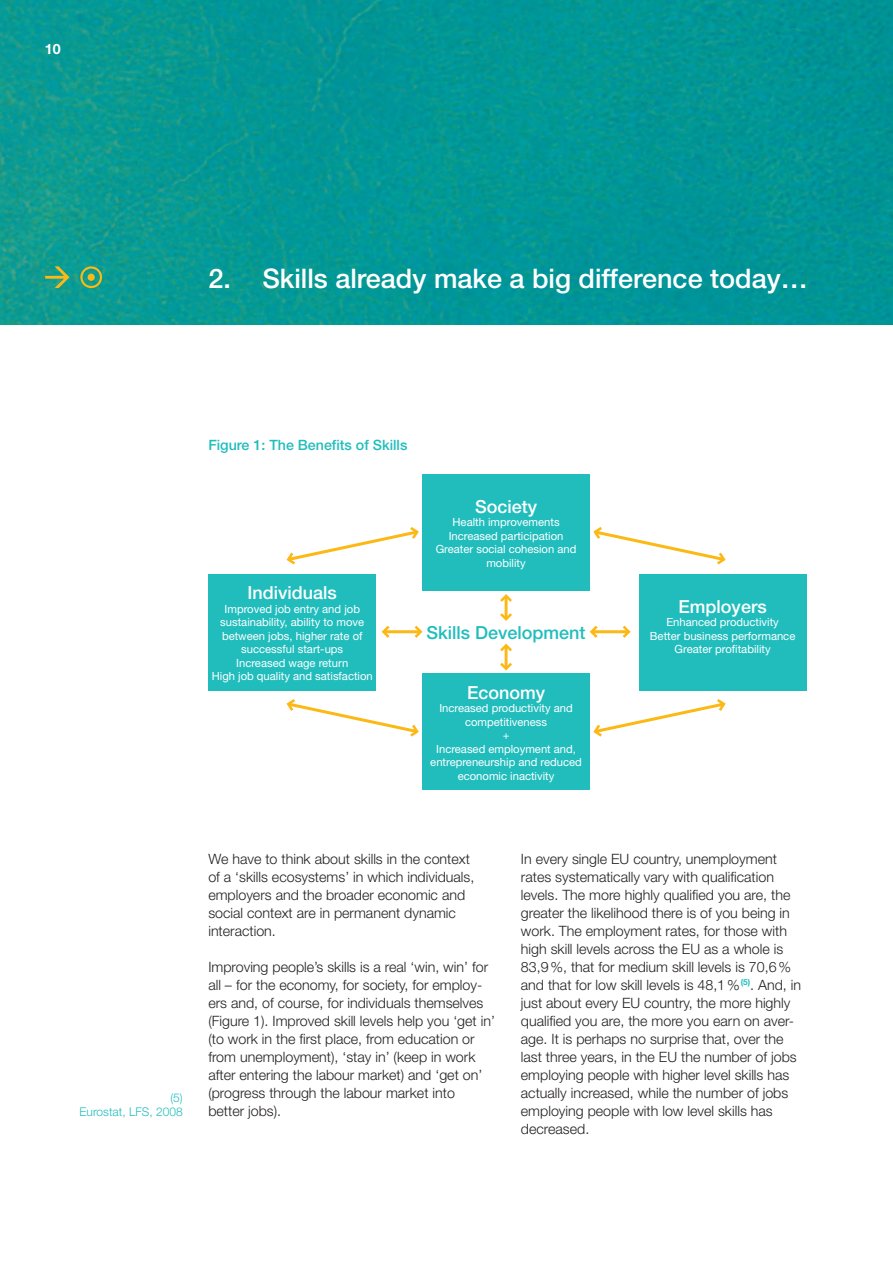
<style>
.page{position:relative;width:893px;height:1263px;background:#fff}
.page>*{position:absolute;margin:0;border:0;box-sizing:border-box;transform-origin:0 0}
.t1{font:500 27px "Helvetica Neue LT Std";color:#fff}
.t2{font:500 18px "Helvetica Neue LT Std";color:#fff}
.t3{font:500 18px "Helvetica Neue LT Std";color:#21bdbd}
.t4{font:300 14.25px/18px "Helvetica Neue LT Std";color:#231f20}
.t5{font:500 14.25px "Helvetica Neue LT Std";color:#21bdbd}
.t6{font:700 14.25px "Helvetica Neue LT Std";color:#fff}
.t7{font:300 12px/14.4px "Helvetica Neue LT Std";color:#21bdbd;text-align:right}
.t8{font:11.25px/13.5px "Helvetica Neue LT Std";color:#fff;text-align:center}
</style>
<div class="page">
<img style="left:0;top:0;width:893px;height:325px">
<div style="left:208px;top:574px;width:168px;height:116px;background:#21bdbd"></div>
<div style="left:422px;top:474px;width:168px;height:116px;background:#21bdbd"></div>
<div style="left:422px;top:673px;width:168px;height:117px;background:#21bdbd"></div>
<div style="left:639px;top:574px;width:168px;height:116px;background:#21bdbd"></div>
<svg style="left:593px;top:527px;width:133px;height:37px"></svg>
<svg style="left:286px;top:527px;width:133px;height:37px"></svg>
<svg style="left:593px;top:699px;width:133px;height:38px"></svg>
<svg style="left:286px;top:699px;width:133px;height:38px"></svg>
<hr style="left:505px;top:647px;width:3px;height:20px;background:#fcb814">
<svg style="left:500px;top:644px;width:12px;height:7px"></svg>
<svg style="left:500px;top:663px;width:12px;height:7px"></svg>
<hr style="left:505px;top:597px;width:3px;height:21px;background:#fcb814">
<svg style="left:500px;top:594px;width:12px;height:8px"></svg>
<svg style="left:500px;top:613px;width:12px;height:8px"></svg>
<hr style="left:385px;top:630px;width:34px;height:3px;background:#fcb814">
<svg style="left:415px;top:626px;width:7px;height:12px"></svg>
<svg style="left:382px;top:626px;width:8px;height:12px"></svg>
<hr style="left:593px;top:630px;width:35px;height:3px;background:#fcb814">
<svg style="left:623px;top:626px;width:8px;height:12px"></svg>
<svg style="left:590px;top:626px;width:8px;height:12px"></svg>
<svg style="left:45px;top:266px;width:25px;height:22px"></svg>
<svg style="left:80px;top:266px;width:22px;height:22px"></svg>
<p class="t6" style="left:45px;top:44px;width:17px">10</p>
<h1 class="t1" style="left:208px;top:269px;width:601px">2. Skills already make a big difference today…</h1>
<p class="t5" style="left:208px;top:440px;width:201px">Figure 1: The Benefits of Skills</p>
<p class="t2" style="left:248px;top:586px;width:91px">Individuals</p>
<p class="t8" style="left:212px;top:603px;width:163px">Improved job entry and job sustainability, ability to move between jobs, higher rate of successful start-ups<br>Increased wage return<br>High job quality and satisfaction</p>
<p class="t2" style="left:475px;top:500px;width:64px">Society</p>
<p class="t8" style="left:436px;top:517px;width:142px">Health improvements<br>Increased participation<br>Greater social cohesion and mobility</p>
<p class="t3" style="left:427px;top:626px;width:161px">Skills Development</p>
<p class="t2" style="left:467px;top:686px;width:80px">Economy</p>
<p class="t8" style="left:430px;top:703px;width:153px">Increased productivity and competitiveness<br>+<br>Increased employment and, entrepreneurship and reduced economic inactivity</p>
<p class="t2" style="left:679px;top:600px;width:90px">Employers</p>
<p class="t8" style="left:650px;top:617px;width:147px">Enhanced productivity<br>Better business performance<br>Greater profitability</p>
<p class="t7" style="left:79px;top:1092px;width:105px">(5)<br>Eurostat, LFS, 2008</p>
<p class="t4" style="left:208px;top:852px;width:268px">We have to think about skills in the context of a ‘skills ecosystems’ in which individuals, employers and the broader economic and social context are in permanent dynamic interaction.</p>
<p class="t4" style="left:208px;top:960px;width:288px">Improving people’s skills is a real ‘win, win’ for all – for the economy, for society, for employ&shy;ers and, of course, for individuals themselves (Figure 1). Improved skill levels help you ‘get in’ (to work in the first place, from education or from unemployment), ‘stay in’ (keep in work after entering the labour market) and ‘get on’ (progress through the labour market into<br>better jobs).</p>
<p class="t4" style="left:521px;top:852px;width:282px">In every single EU country, unemployment rates systematically vary with qualification levels. The more highly qualified you are, the greater the likelihood there is of you being in work. The employment rates, for those with high skill levels across the EU as a whole is 83,9 %, that for medium skill levels is 70,6 % and that for low skill levels is 48,1 %<sup>(5)</sup>. And, in just about every EU country, the more highly qualified you are, the more you earn on aver&shy;age. It is perhaps no surprise that, over the last three years, in the EU the number of jobs employing people with higher level skills has actually increased, while the number of jobs employing people with low level skills has decreased.</p>
</div>
